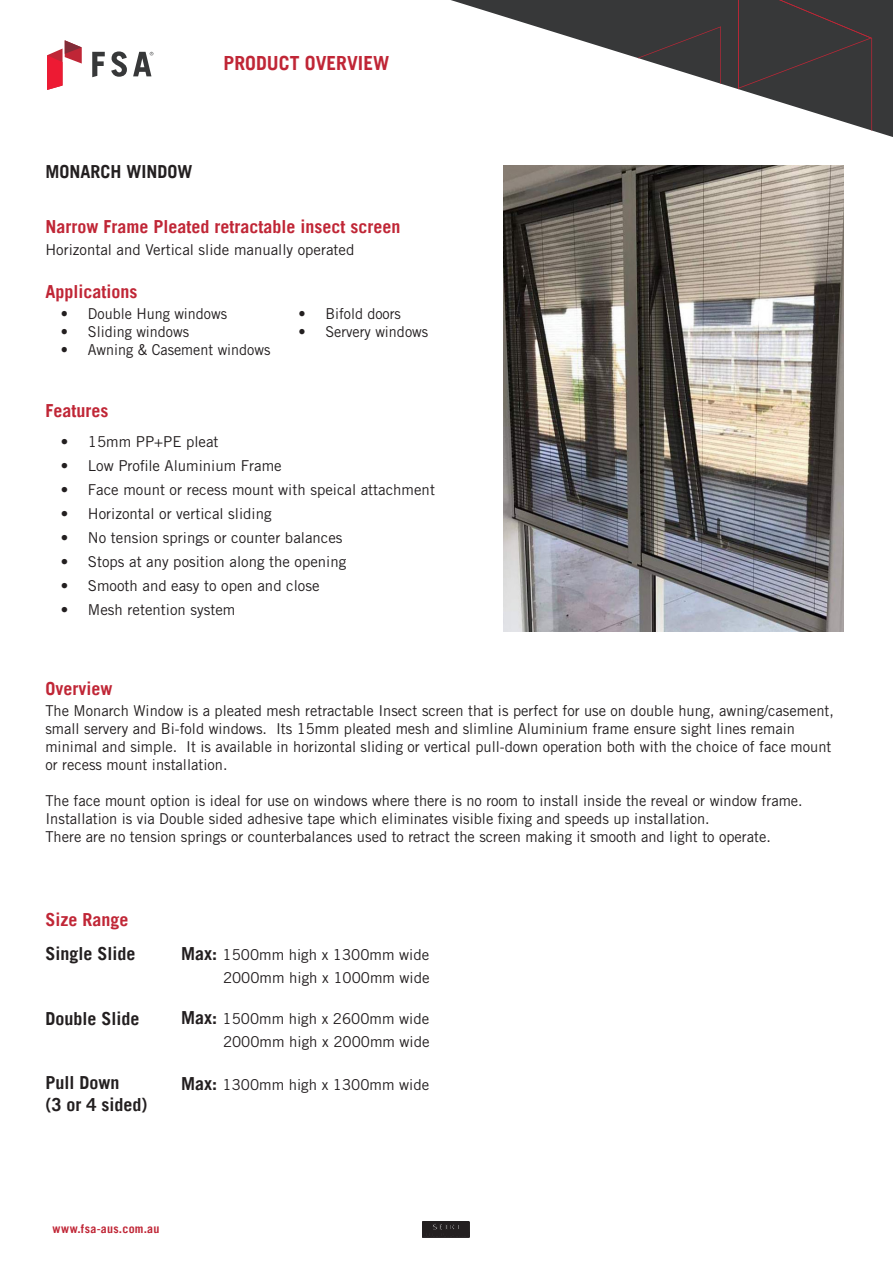
<style>
.page{position:relative;width:893px;height:1263px;background:#fff}
.page>*{position:absolute;margin:0;border:0;box-sizing:border-box;transform-origin:0 0}
.t1{font:700 19.5px "Trade Gothic LT";color:#c02636}
.t2{font:700 18px "Trade Gothic LT";color:#c02636}
.t3{font:700 18px/21.6px "Trade Gothic LT";color:#231f20}
.t4{font:15px/18px "Trade Gothic LT Std";color:#231f20}
.t5{font:15px "Trade Gothic LT Std";color:#231f20;scale:.96 1}
.t6{font:700 12px "Trade Gothic LT";letter-spacing:.025em;color:#c02636}
.s1{font-family:"Trade Gothic LT";font-weight:700;font-size:18px}
</style>
<div class="page">
<hr style="left:422px;top:1237px;width:47px;height:1px;background:#231f20">
<svg style="left:422px;top:1221px;width:48px;height:16px"></svg>
<svg style="left:451px;top:0;width:442px;height:137px"></svg>
<svg style="left:738px;top:0;width:134px;height:131px"></svg>
<svg style="left:638px;top:26px;width:83px;height:58px"></svg>
<svg style="left:47px;top:40px;width:35px;height:50px"></svg>
<svg style="left:111px;top:51px;width:16px;height:26px"></svg>
<svg style="left:92px;top:52px;width:13px;height:25px"></svg>
<svg style="left:133px;top:52px;width:20px;height:24px"></svg>
<img style="left:504px;top:165px;width:339px;height:466px">
<h1 class="t1" style="left:224px;top:51px;width:167px">PRODUCT OVERVIEW</h1>
<p class="t3" style="left:45px;top:161px;width:149px">MONARCH WINDOW</p>
<p class="t2" style="left:45px;top:216px;width:356px">Narrow Frame Pleated retractable insect screen</p>
<p class="t4" style="left:45px;top:240px;width:311px">Horizontal and Vertical slide manually operated</p>
<p class="t2" style="left:45px;top:280px;width:94px">Applications</p>
<p class="t5" style="left:61px;top:304px;width:175px">• Double Hung windows</p>
<p class="t5" style="left:61px;top:322px;width:135px">• Sliding windows</p>
<p class="t5" style="left:61px;top:340px;width:220px">• Awning &amp; Casement windows</p>
<p class="t5" style="left:298px;top:305px;width:108px">• Bifold doors</p>
<p class="t5" style="left:298px;top:323px;width:137px">• Servery windows</p>
<p class="t2" style="left:45px;top:399px;width:64px">Features</p>
<p class="t4" style="left:61px;top:432px;width:159px">• 15mm PP+PE pleat</p>
<p class="t4" style="left:61px;top:456px;width:222px">• Low Profile Aluminium Frame</p>
<p class="t4" style="left:61px;top:480px;width:376px">• Face mount or recess mount with speical attachment</p>
<p class="t4" style="left:61px;top:504px;width:212px">• Horizontal or vertical sliding</p>
<p class="t4" style="left:61px;top:528px;width:283px">• No tension springs or counter balances</p>
<p class="t4" style="left:61px;top:552px;width:287px">• Stops at any position along the opening</p>
<p class="t4" style="left:61px;top:576px;width:260px">• Smooth and easy to open and close</p>
<p class="t4" style="left:61px;top:600px;width:176px">• Mesh retention system</p>
<p class="t2" style="left:45px;top:678px;width:68px">Overview</p>
<p class="t4" style="left:45px;top:702px;width:790px">The Monarch Window is a pleated mesh retractable Insect screen that is perfect for use on double hung, awning/casement, small servery and Bi-fold windows. Its 15mm pleated mesh and slimline Aluminium frame ensure sight lines remain minimal and simple. It is available in horizontal sliding or vertical pull-down operation both with the choice of face mount or recess mount installation.</p>
<p class="t4" style="left:45px;top:792px;width:759px">The face mount option is ideal for use on windows where there is no room to install inside the reveal or window frame.<br>Installation is via Double sided adhesive tape which eliminates visible fixing and speeds up installation.<br>There are no tension springs or counterbalances used to retract the screen making it smooth and light to operate.</p>
<p class="t2" style="left:45px;top:908px;width:85px">Size Range</p>
<p class="t3" style="left:45px;top:942px;width:92px">Single Slide</p>
<p class="t3" style="left:45px;top:1007px;width:96px">Double Slide</p>
<p class="t3" style="left:45px;top:1072px;width:104px">Pull Down<br>(3 or 4 sided)</p>
<p class="t4" style="left:181px;top:942px;width:250px;line-height:23.1px;text-align:right"><span class="s1">Max:</span> 1500mm high x 1300mm wide<br>2000mm high x 1000mm wide</p>
<p class="t4" style="left:181px;top:1007px;width:250px;line-height:23.1px;text-align:right"><span class="s1">Max:</span> 1500mm high x 2600mm wide<br>2000mm high x 2000mm wide</p>
<p class="t4" style="left:181px;top:1075px;width:250px"><span class="s1">Max:</span> 1300mm high x 1300mm wide</p>
<p class="t6" style="left:52px;top:1221px;width:109px">www.fsa-aus.com.au</p>
</div>
